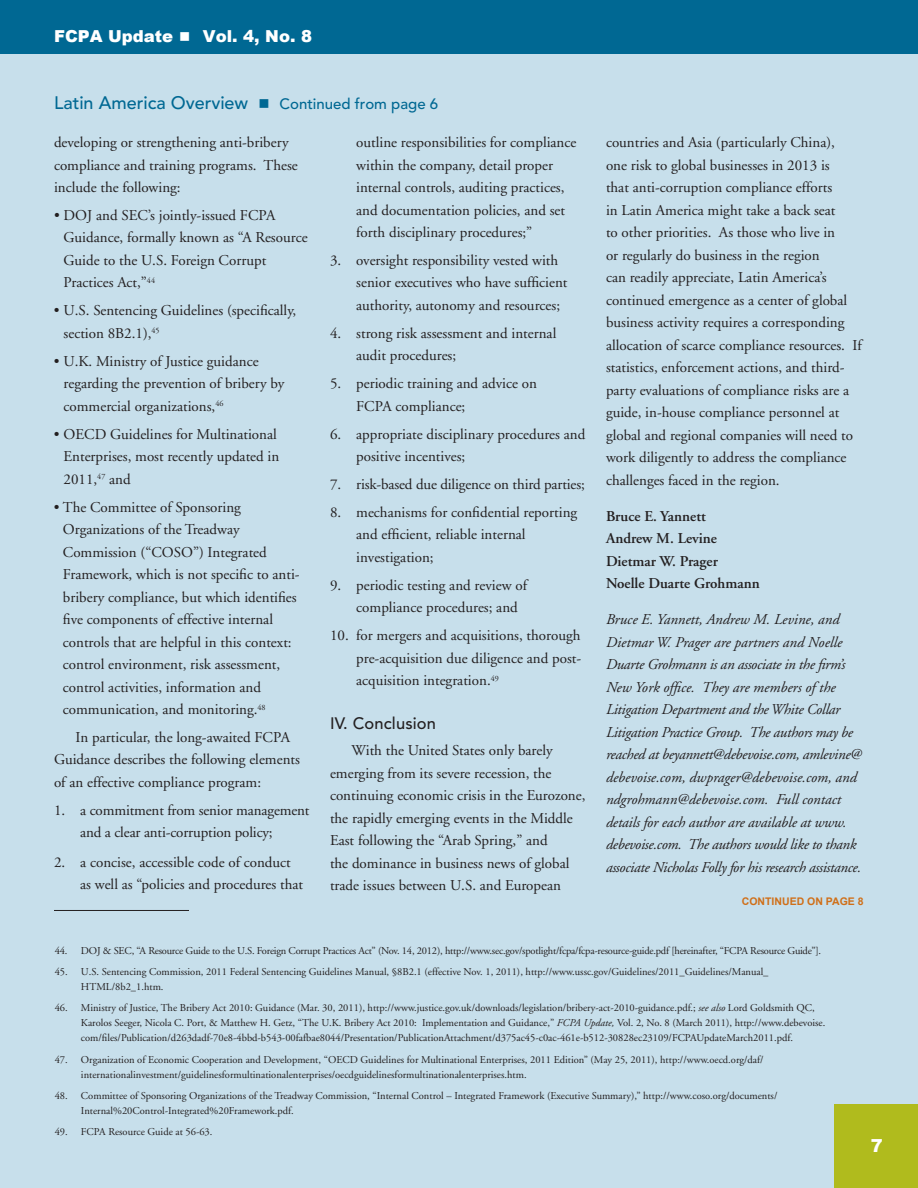
<style>
.page{position:relative;width:918px;height:1188px;background:#c7dfeb}
.page>*{position:absolute;margin:0;border:0;box-sizing:border-box;transform-origin:0 0}
.t1{font:500 18px "Avenir";color:#006893}
.t2{font:900 18px "Arial";color:#fff}
.t3{font:900 16.5px "Arial";color:#fff}
.t4{font:500 16.5px "Avenir";letter-spacing:.01em;color:#231f20}
.t5{font:15px/22.5px "Adobe Garamond";color:#231f20}
.t6{font:italic 15px/22.5px "Adobe Garamond";letter-spacing:-.02em;color:#231f20}
.t7{font:600 15px/22.5px "Adobe Garamond";color:#231f20}
.t8{font:10.5px/15px "Adobe Garamond";color:#231f20}
.t9{font:10.5px "Adobe Garamond";letter-spacing:-.02em;color:#231f20}
.t10{font:700 10.5px "Arial";color:#d06f18}
.s1{font-size:15px}
.s2{font-style:italic}
</style>
<div class="page">
<div style="left:0;top:0;width:918px;height:54px;background:#006893"></div>
<div style="left:835px;top:1105px;width:83px;height:83px;background:#b0bb1d"></div>
<hr style="left:54px;top:910px;width:135px;height:1px;background:#231f20">
<p class="t3" style="left:54px;top:24px;width:260px">FCPA Update ■ Vol. 4, No. 8</p>
<p class="t1" style="left:54px;top:93px;width:386px">Latin America Overview ■ <span class="s1">Continued from page 6</span></p>
<p class="t5" style="left:54px;top:131px;width:245px">developing or strengthening anti-bribery compliance and training programs. These include the following:</p>
<p class="t5" style="left:64px;top:204px;width:246px;text-indent:-10px">• DOJ and SEC’s jointly-issued FCPA<br>Guidance, formally known as “A Resource<br>Guide to the U.S. Foreign Corrupt<br>Practices Act,”<sup>44</sup></p>
<p class="t5" style="left:64px;top:300px;width:234px;text-indent:-10px">• U.S. Sentencing Guidelines (specifically, section 8B2.1),<sup>45</sup></p>
<p class="t5" style="left:64px;top:350px;width:222px;text-indent:-10px">• U.K. Ministry of Justice guidance regarding the prevention of bribery by commercial organizations,<sup>46</sup></p>
<p class="t5" style="left:64px;top:423px;width:217px;text-indent:-10px">• OECD Guidelines for Multinational<br>Enterprises, most recently updated in<br>2011,<sup>47</sup> and</p>
<p class="t5" style="left:63px;top:496px;width:238px;text-indent:-9px">• The Committee of Sponsoring Organizations of the Treadway Commission (“COSO”) Integrated Framework, which is not specific to anti&shy;bribery compliance, but which identifies five components of effective internal controls that are helpful in this context: control environment, risk assessment, control activities, information and communication, and monitoring.<sup>48</sup></p>
<p class="t5" style="left:54px;top:726px;width:248px;text-indent:22px">In particular, the long-awaited FCPA<br>Guidance describes the following elements of an effective compliance program:</p>
<p class="t5" style="left:80px;top:799px;width:231px;text-indent:-26px">1. a commitment from senior management and a clear anti-corruption policy;</p>
<p class="t5" style="left:80px;top:851px;width:224px;text-indent:-26px">2. a concise, accessible code of conduct as well as “policies and procedures that</p>
<p class="t5" style="left:356px;top:131px;width:222px">outline responsibilities for compliance within the company, detail proper internal controls, auditing practices, and documentation policies, and set forth disciplinary procedures;”</p>
<p class="t5" style="left:356px;top:249px;width:213px;text-indent:-26px">3. oversight responsibility vested with senior executives who have sufficient authority, autonomy and resources;</p>
<p class="t5" style="left:356px;top:322px;width:202px;text-indent:-26px">4. strong risk assessment and internal audit procedures;</p>
<p class="t5" style="left:356px;top:373px;width:182px;text-indent:-26px">5. periodic training and advice on<br>FCPA compliance;</p>
<p class="t5" style="left:356px;top:423px;width:231px;text-indent:-26px">6. appropriate disciplinary procedures and positive incentives;</p>
<p class="t5" style="left:330px;top:473px;width:256px">7. risk-based due diligence on third parties;</p>
<p class="t5" style="left:356px;top:501px;width:223px;text-indent:-26px">8. mechanisms for confidential reporting and efficient, reliable internal investigation;</p>
<p class="t5" style="left:356px;top:574px;width:172px;text-indent:-26px">9. periodic testing and review of compliance procedures; and</p>
<p class="t5" style="left:356px;top:625px;width:227px;text-align:justify;text-indent:-26px">10. for mergers and acquisitions, thorough pre-acquisition due diligence and post&shy;acquisition integration.<sup>49</sup></p>
<p class="t4" style="left:330px;top:714px;width:108px">IV. Conclusion</p>
<p class="t5" style="left:330px;top:740px;width:257px;text-indent:22px">With the United States only barely emerging from its severe recession, the continuing economic crisis in the Eurozone, the rapidly emerging events in the Middle East following the “Arab Spring,” and<br>the dominance in business news of global trade issues between U.S. and European</p>
<p class="t5" style="left:606px;top:131px;width:257px">countries and Asia (particularly China),<br>one risk to global businesses in 2013 is<br>that anti-corruption compliance efforts<br>in Latin America might take a back seat<br>to other priorities. As those who live in<br>or regularly do business in the region<br>can readily appreciate, Latin America’s continued emergence as a center of global business activity requires a corresponding allocation of scarce compliance resources. If statistics, enforcement actions, and third&shy;party evaluations of compliance risks are a guide, in-house compliance personnel at global and regional companies will need to work diligently to address the compliance challenges faced in the region.</p>
<p class="t7" style="left:606px;top:505px;width:155px">Bruce E. Yannett<br>Andrew M. Levine<br>Dietmar W. Prager<br>Noelle Duarte Grohmann</p>
<p class="t6" style="left:606px;top:609px;width:257px">Bruce E. Yannett, Andrew M. Levine, and Dietmar W. Prager are partners and Noelle Duarte Grohmann is an associate in the firm’s New York office. They are members of the Litigation Department and the White Collar Litigation Practice Group. The authors may be reached at beyannett@debevoise.com, amlevine@ debevoise.com, dwprager@debevoise.com, and ndgrohmann@debevoise.com. Full contact details for each author are available at www. debevoise.com. The authors would like to thank associate Nicholas Folly for his research assistance.</p>
<p class="t10" style="left:742px;top:894px;width:123px">CONTINUED ON PAGE 8</p>
<p class="t9" style="left:55px;top:945px;width:768px">44. DOJ &amp; SEC, “A Resource Guide to the U.S. Foreign Corrupt Practices Act” (Nov. 14, 2012), http://www.sec.gov/spotlight/fcpa/fcpa-resource-guide.pdf [hereinafter, “FCPA Resource Guide”].</p>
<p class="t8" style="left:81px;top:965px;width:689px;text-indent:-26px">45. U.S. Sentencing Commission, 2011 Federal Sentencing Guidelines Manual, §8B2.1 (effective Nov. 1, 2011), http://www.ussc.gov/Guidelines/2011_Guidelines/Manual_<br>HTML/8b2_1.htm.</p>
<p class="t8" style="left:81px;top:1001px;width:746px;text-indent:-26px">46. Ministry of Justice, The Bribery Act 2010: Guidance (Mar. 30, 2011), http://www.justice.gov.uk/downloads/legislation/bribery-act-2010-guidance.pdf.; <span class="s2">see also</span> Lord Goldsmith QC,<br>Karolos Seeger, Nicola C. Port, &amp; Matthew H. Getz, “The U.K. Bribery Act 2010: Implementation and Guidance,” <span class="s2">FCPA Update,</span> Vol. 2, No. 8 (March 2011), http://www.debevoise. com/files/Publication/d263dadf-70e8-4bbd-b543-00fafbae8044/Presentation/PublicationAttachment/d375ac45-c0ac-461e-b512-30828ec23109/FCPAUpdateMarch2011.pdf.</p>
<p class="t8" style="left:81px;top:1052px;width:684px;text-indent:-26px">47. Organization of Economic Cooperation and Development, “OECD Guidelines for Multinational Enterprises, 2011 Edition” (May 25, 2011), http://www.oecd.org/daf/ internationalinvestment/guidelinesformultinationalenterprises/oecdguidelinesformultinationalenterprises.htm.</p>
<p class="t8" style="left:81px;top:1088px;width:698px;text-indent:-26px">48. Committee of Sponsoring Organizations of the Treadway Commission, “Internal Control – Integrated Framework (Executive Summary),” http://www.coso.org/documents/<br>Internal%20Control-Integrated%20Framework.pdf.</p>
<p class="t8" style="left:55px;top:1124px;width:159px">49. FCPA Resource Guide at 56-63.</p>
<p class="t2" style="left:871px;top:1132px;width:14px">7</p>
</div>
